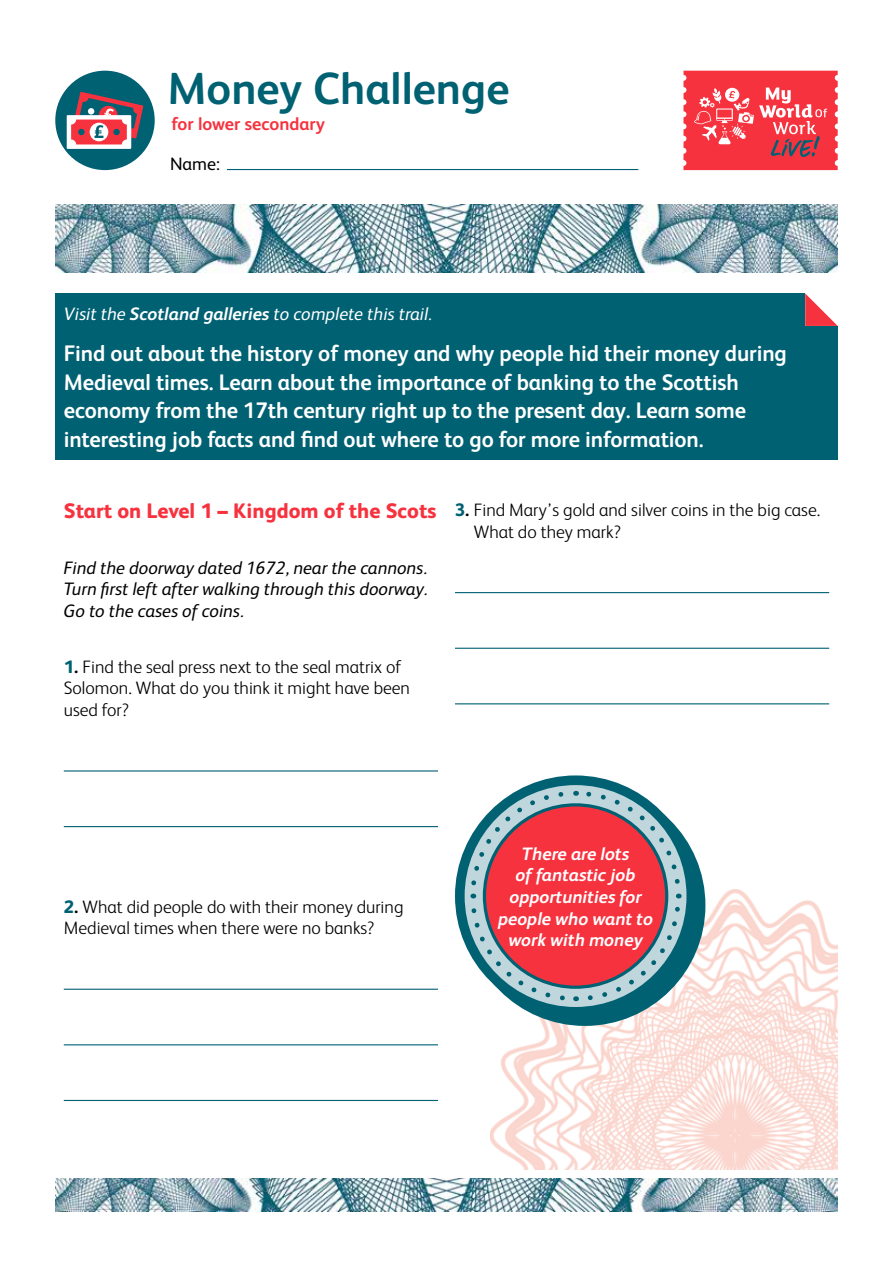
<style>
.page{position:relative;width:893px;height:1263px;background:#fff}
.page>*{position:absolute;margin:0;border:0;box-sizing:border-box;transform-origin:0 0}
.t1{font:700 45px "FS Albert";color:#006173}
.t2{font:700 22.5px/28.5px "FS Albert";letter-spacing:-.005em;color:#fff}
.t3{font:800 21px "FS Albert";color:#f7323f}
.t4{font:300 18px/21.6px "FS Albert";color:#000}
.t5{font:italic 18px/21.6px "FS Albert";color:#000;text-align:justify}
.t6{font:italic 700 18px/21.6px "FS Albert";color:#fff;text-align:center}
.t7{font:italic 18px "FS Albert";color:#fff}
.t8{font:700 18px "FS Albert";color:#f7323f}
.t9{font:18px "FS Albert";color:#000}
.s1{font-weight:700}
.s2{font-weight:800;color:#006173}
.s3{font-weight:800}
</style>
<div class="page">
<img style="left:490px;top:890px;width:348px;height:279px">
<div style="left:55px;top:71px;width:100px;height:99px;background:#006173;border-radius:50%"></div>
<div style="left:55px;top:293px;width:783px;height:167px;background:#006173"></div>
<hr style="left:64px;top:770px;width:374px;height:1px;background:#006173">
<hr style="left:64px;top:826px;width:374px;height:1px;background:#006173">
<hr style="left:64px;top:989px;width:374px;height:1px;background:#006173">
<hr style="left:64px;top:1044px;width:374px;height:1px;background:#006173">
<hr style="left:64px;top:1100px;width:374px;height:1px;background:#006173">
<hr style="left:455px;top:592px;width:374px;height:1px;background:#006173">
<hr style="left:455px;top:648px;width:374px;height:1px;background:#006173">
<hr style="left:455px;top:703px;width:374px;height:1px;background:#006173">
<svg style="left:805px;top:293px;width:33px;height:33px"></svg>
<div style="left:67px;top:115px;width:64px;height:34px;background:#fff"></div>
<svg style="left:71px;top:120px;width:56px;height:24px"></svg>
<div style="left:90px;top:123px;width:18px;height:18px;background:#fff;border-radius:50%"></div>
<svg style="left:73px;top:92px;width:70px;height:46px"></svg>
<svg style="left:683px;top:71px;width:155px;height:99px;background:#f24c57"></svg>
<hr style="left:227px;top:169px;width:411px;height:1px;background:#006173">
<div style="left:464px;top:785px;width:241px;height:241px;border:26px solid #006173;border-radius:50%"></div>
<div style="left:455px;top:775px;width:241px;height:241px;border:10px solid #006173;border-radius:50%"></div>
<svg style="left:585px;top:894px;width:98px;height:109px;background:#72a7b1"></svg>
<svg style="left:576px;top:788px;width:107px;height:99px"></svg>
<svg style="left:468px;top:789px;width:98px;height:109px"></svg>
<svg style="left:468px;top:905px;width:109px;height:99px"></svg>
<div style="left:484px;top:805px;width:183px;height:182px;background:#f7323f;border-radius:50%"></div>
<img style="left:55px;top:204px;width:782px;height:68px">
<img style="left:55px;top:1178px;width:783px;height:34px">
<h1 class="t1" style="left:167px;top:58px;width:344px">Money Challenge</h1>
<p class="t8" style="left:172px;top:112px;width:155px">for lower secondary</p>
<p class="t9" style="left:170px;top:152px;width:51px">Name:</p>
<p class="t7" style="left:64px;top:302px;width:370px">Visit the <span class="s1">Scotland galleries</span> to complete this trail.</p>
<p class="t2" style="left:64px;top:338px;width:725px">Find out about the history of money and why people hid their money during Medieval times. Learn about the importance of banking to the Scottish economy from the 17th century right up to the present day. Learn some interesting job facts and find out where to go for more information.</p>
<p class="t3" style="left:64px;top:496px;width:374px">Start on Level 1 – Kingdom of the Scots</p>
<p class="t5" style="left:64px;top:556px;width:365px">Find the doorway dated 1672, near the cannons.<br>Turn first left after walking through this doorway.<br>Go to the cases of coins.</p>
<p class="t4" style="left:64px;top:655px;width:348px"><span class="s2">1</span><span class="s3">.</span> Find the seal press next to the seal matrix of<br>Solomon. What do you think it might have been used for?</p>
<p class="t4" style="left:474px;top:498px;width:348px;text-indent:-19px"><span class="s2">3</span><span class="s3">.</span> Find Mary’s gold and silver coins in the big case.<br>What do they mark?</p>
<p class="t4" style="left:64px;top:895px;width:341px"><span class="s2">2</span><span class="s3">.</span> What did people do with their money during<br>Medieval times when there were no banks?</p>
<p class="t6" style="left:498px;top:842px;width:156px">There are lots<br>of fantastic job opportunities for people who want to work with money</p>
</div>
